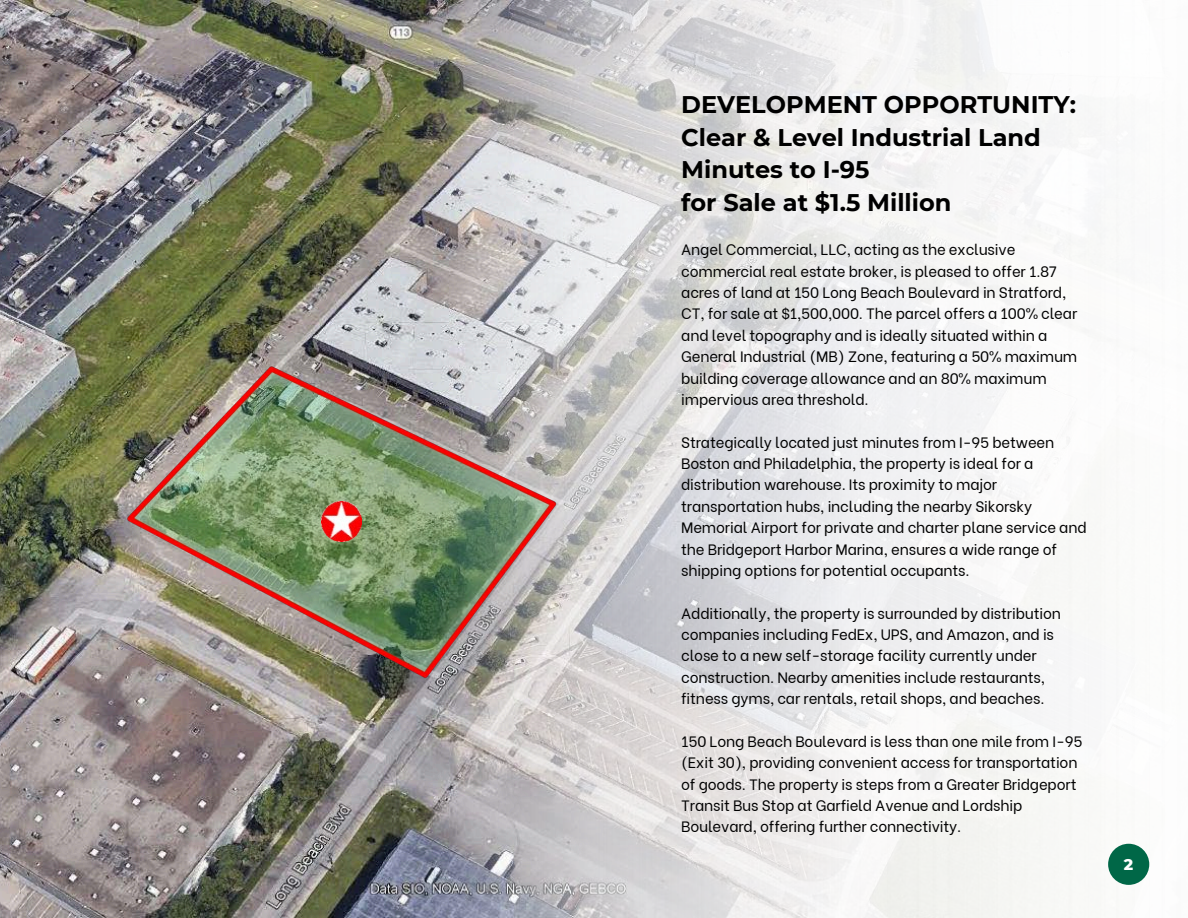
<style>
.page{position:relative;width:1188px;height:918px;background:#fff}
.page>*{position:absolute;margin:0;border:0;box-sizing:border-box;transform-origin:0 0}
.t1{font:700 24px/32.7px "Montserrat";color:#000}
.t2{font:800 15.75px "Montserrat";color:#fff}
.t3{font:15px/21.3px "Be Vietnam";letter-spacing:-.01em;color:#000}
</style>
<div class="page">
<img style="left:0;top:0;width:42px;height:918px">
<img style="left:42px;top:0;width:1108px;height:918px">
<img style="left:119px;top:357px;width:445px;height:330px">
<img style="left:321px;top:502px;width:41px;height:40px">
<div style="left:1108px;top:844px;width:41px;height:41px;background:#006747;border-radius:50%"></div>
<p class="t1" style="left:681px;top:88px;width:396px">DEVELOPMENT OPPORTUNITY:<br>Clear &amp; Level Industrial Land<br>Minutes to I-95<br>for Sale at $1.5 Million</p>
<p class="t3" style="left:681px;top:238px;width:398px">Angel Commercial, LLC, acting as the exclusive commercial real estate broker, is pleased to offer 1.87 acres of land at 150 Long Beach Boulevard in Stratford, CT, for sale at $1,500,000. The parcel offers a 100% clear and level topography and is ideally situated within a General Industrial (MB) Zone, featuring a 50% maximum building coverage allowance and an 80% maximum impervious area threshold.</p>
<p class="t3" style="left:681px;top:430px;width:407px">Strategically located just minutes from I-95 between Boston and Philadelphia, the property is ideal for a distribution warehouse. Its proximity to major transportation hubs, including the nearby Sikorsky Memorial Airport for private and charter plane service and the Bridgeport Harbor Marina, ensures a wide range of shipping options for potential occupants.</p>
<p class="t3" style="left:681px;top:601px;width:381px">Additionally, the property is surrounded by distribution companies including FedEx, UPS, and Amazon, and is close to a new self-storage facility currently under construction. Nearby amenities include restaurants, fitness gyms, car rentals, retail shops, and beaches.</p>
<h1 class="t3" style="left:681px;top:729px;width:403px">150 Long Beach Boulevard is less than one mile from I-95 (Exit 30), providing convenient access for transportation of goods. The property is steps from a Greater Bridgeport Transit Bus Stop at Garfield Avenue and Lordship Boulevard, offering further connectivity.</h1>
<p class="t2" style="left:1124px;top:854px;width:11px">2</p>
</div>
